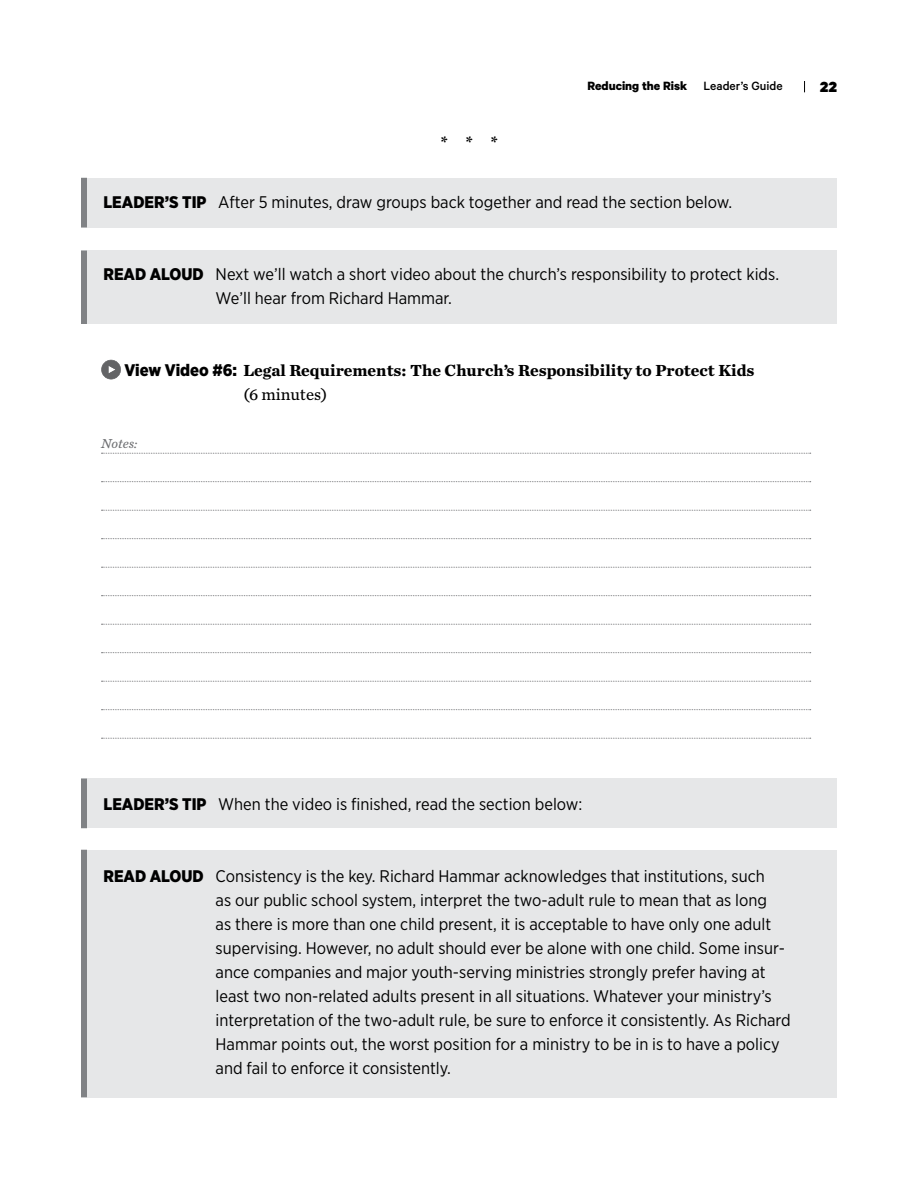
<style>
.page{position:relative;width:918px;height:1188px;background:#fff}
.page>*{position:absolute;margin:0;border:0;box-sizing:border-box;transform-origin:0 0}
.Note-Tip_-_Sans_seri{font:16.8px/24px "Gotham Narrow";color:#000}
.Main_Text{font:700 16.8px/24px "Chronicle Text G3";color:#000}
.Section_Break_Format{font:700 16.8px "Chronicle Text G3";color:#000}
.t1{font:900 16.5px "Calibre";color:#000}
.t2{font:700 13.5px "Calibre";color:#000}
.Notes_lines{font:italic 13.5px "Chronicle Text G3";color:#6d6e71}
.s1{font-weight:500}
.s2{font-weight:900}
.s3{font-family:"Gotham Narrow";font-weight:900}
.s4{font-weight:400}
</style>
<div class="page">
<div style="left:81px;top:178px;width:756px;height:49px;background:#e6e7e8"></div>
<div style="left:81px;top:178px;width:6px;height:49px;background:#808285"></div>
<div style="left:81px;top:251px;width:756px;height:73px;background:#e6e7e8"></div>
<div style="left:81px;top:251px;width:6px;height:73px;background:#808285"></div>
<div style="left:81px;top:779px;width:756px;height:49px;background:#e6e7e8"></div>
<div style="left:81px;top:779px;width:6px;height:49px;background:#808285"></div>
<div style="left:81px;top:850px;width:756px;height:247px;background:#e6e7e8"></div>
<div style="left:81px;top:850px;width:6px;height:247px;background:#808285"></div>
<svg style="left:102px;top:453px;width:709px;height:1px"></svg>
<svg style="left:102px;top:481px;width:709px;height:1px"></svg>
<svg style="left:102px;top:510px;width:709px;height:1px"></svg>
<svg style="left:102px;top:538px;width:709px;height:1px"></svg>
<svg style="left:102px;top:567px;width:709px;height:1px"></svg>
<svg style="left:102px;top:595px;width:709px;height:1px"></svg>
<svg style="left:102px;top:624px;width:709px;height:1px"></svg>
<svg style="left:102px;top:652px;width:709px;height:1px"></svg>
<svg style="left:102px;top:681px;width:709px;height:1px"></svg>
<svg style="left:102px;top:709px;width:709px;height:1px"></svg>
<svg style="left:102px;top:738px;width:709px;height:1px"></svg>
<svg style="left:101px;top:360px;width:20px;height:19px"></svg>
<p class="Section_Break_Format" style="left:440px;top:129px;width:59px">* * *</p>
<p class="t2" style="left:587px;top:77px;width:197px">Reducing the Risk <span class="s1">Leader’s Guide</span></p>
<p class="t1" style="left:820px;top:76px;width:18px">22</p>
<p class="Note-Tip_-_Sans_seri" style="left:103px;top:190px;width:630px"><span class="s2">LEADER’S TIP</span> After 5 minutes, draw groups back together and read the section below.</p>
<p class="Note-Tip_-_Sans_seri" style="left:216px;top:262px;width:565px;text-indent:-112px"><span class="s2">READ ALOUD</span> Next we’ll watch a short video about the church’s responsibility to protect kids.<br>We’ll hear from Richard Hammar.</p>
<p class="Main_Text" style="left:243px;top:358px;width:513px;text-indent:-119px"><span class="s3">View Video #6:</span> Legal Requirements: The Church’s Responsibility to Protect Kids <span class="s4">(6 minutes)</span></p>
<p class="Notes_lines" style="left:101px;top:434px;width:38px">Notes:</p>
<p class="Note-Tip_-_Sans_seri" style="left:104px;top:792px;width:480px"><span class="s2">LEADER’S TIP</span> When the video is finished, read the section below:</p>
<p class="Note-Tip_-_Sans_seri" style="left:216px;top:864px;width:577px;text-indent:-112px"><span class="s2">READ ALOUD</span> Consistency is the key. Richard Hammar acknowledges that institutions, such<br>as our public school system, interpret the two-adult rule to mean that as long<br>as there is more than one child present, it is acceptable to have only one adult supervising. However, no adult should ever be alone with one child. Some insur&shy;ance companies and major youth-serving ministries strongly prefer having at least two non-related adults present in all situations. Whatever your ministry’s interpretation of the two-adult rule, be sure to enforce it consistently. As Richard Hammar points out, the worst position for a ministry to be in is to have a policy and fail to enforce it consistently.</p>
</div>
